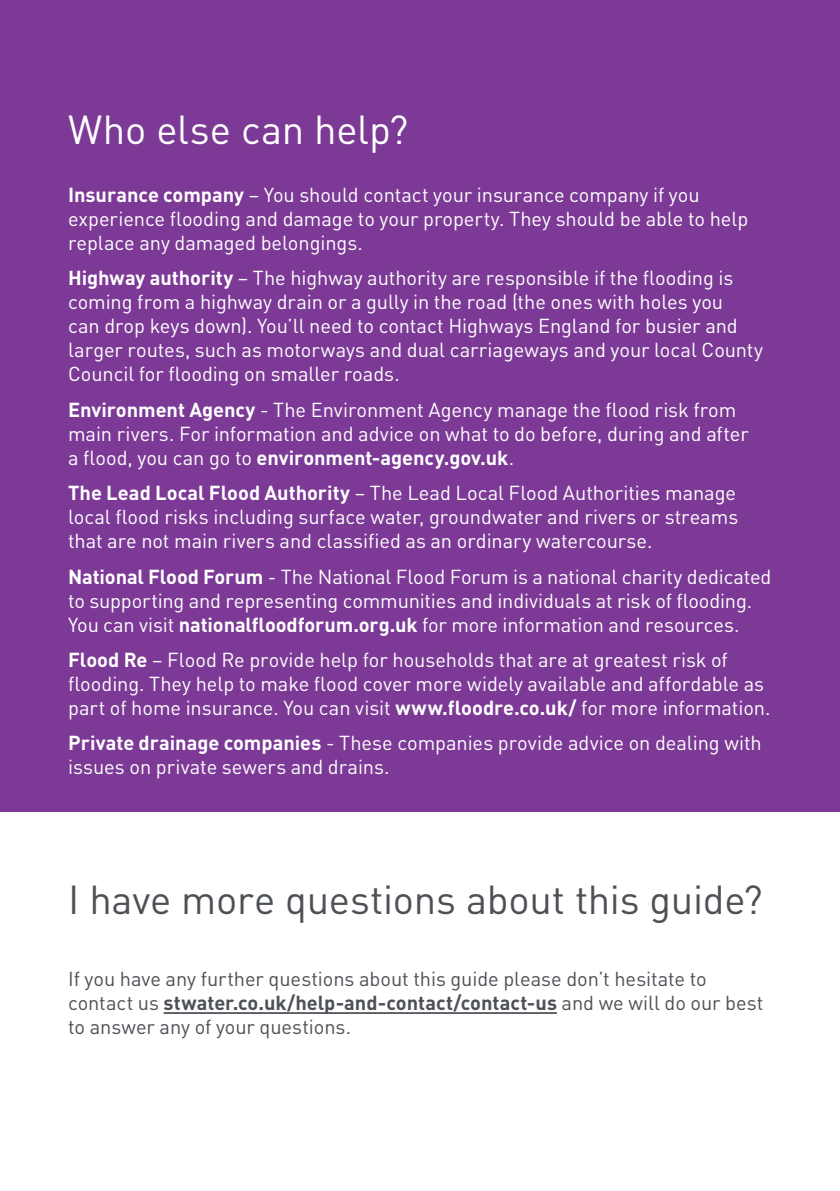
<style>
.page{position:relative;width:840px;height:1191px;background:#fff}
.page>*{position:absolute;margin:0;border:0;box-sizing:border-box;transform-origin:0 0}
.t1{font:40px "DINOT";letter-spacing:-.005em;color:#4d5156}
.t2{font:40px "DINOT";color:#fff}
.t3{font:20px/24px "DINOT";letter-spacing:-.005em;color:#fff}
.t4{font:20px/24px "DINOT";letter-spacing:-.005em;color:#4d5156}
.s1{font-weight:700}
</style>
<div class="page">
<hr style="left:163px;top:1012px;width:393px;height:2px;background:#4d5156">
<div style="left:0;top:0;width:839px;height:812px;background:#7c3996"></div>
<h1 class="t2" style="left:68px;top:105px;width:341px">Who else can help?</h1>
<p class="t3" style="left:68px;top:182px;width:681px"><span class="s1">Insurance company</span> – You should contact your insurance company if you experience flooding and damage to your property. They should be able to help replace any damaged belongings.</p>
<p class="t3" style="left:68px;top:266px;width:696px"><span class="s1">Highway authority</span> – The highway authority are responsible if the flooding is coming from a highway drain or a gully in the road (the ones with holes you<br>can drop keys down). You’ll need to contact Highways England for busier and larger routes, such as motorways and dual carriageways and your local County Council for flooding on smaller roads.</p>
<p class="t3" style="left:68px;top:397px;width:681px"><span class="s1">Environment Agency</span> - The Environment Agency manage the flood risk from main rivers. For information and advice on what to do before, during and after a flood, you can go to <span class="s1">environment-agency.gov.uk</span>.</p>
<p class="t3" style="left:68px;top:480px;width:671px;text-align:justify"><span class="s1">The Lead Local Flood Authority</span> – The Lead Local Flood Authorities manage local flood risks including surface water, groundwater and rivers or streams that are not main rivers and classified as an ordinary watercourse.</p>
<p class="t3" style="left:68px;top:564px;width:704px"><span class="s1">National Flood Forum</span> - The National Flood Forum is a national charity dedicated to supporting and representing communities and individuals at risk of flooding.<br>You can visit <span class="s1">nationalfloodforum.org.uk</span> for more information and resources.</p>
<p class="t3" style="left:68px;top:647px;width:703px"><span class="s1">Flood Re</span> – Flood Re provide help for households that are at greatest risk of flooding. They help to make flood cover more widely available and affordable as part of home insurance. You can visit <span class="s1">www.floodre.co.uk/</span> for more information.</p>
<p class="t3" style="left:68px;top:730px;width:695px"><span class="s1">Private drainage companies</span> - These companies provide advice on dealing with issues on private sewers and drains.</p>
<h1 class="t1" style="left:68px;top:875px;width:695px">I have more questions about this guide?</h1>
<p class="t4" style="left:68px;top:966px;width:696px">If you have any further questions about this guide please don’t hesitate to contact us <span class="s1">stwater.co.uk/help-and-contact/contact-us</span> and we will do our best to answer any of your questions.</p>
</div>
